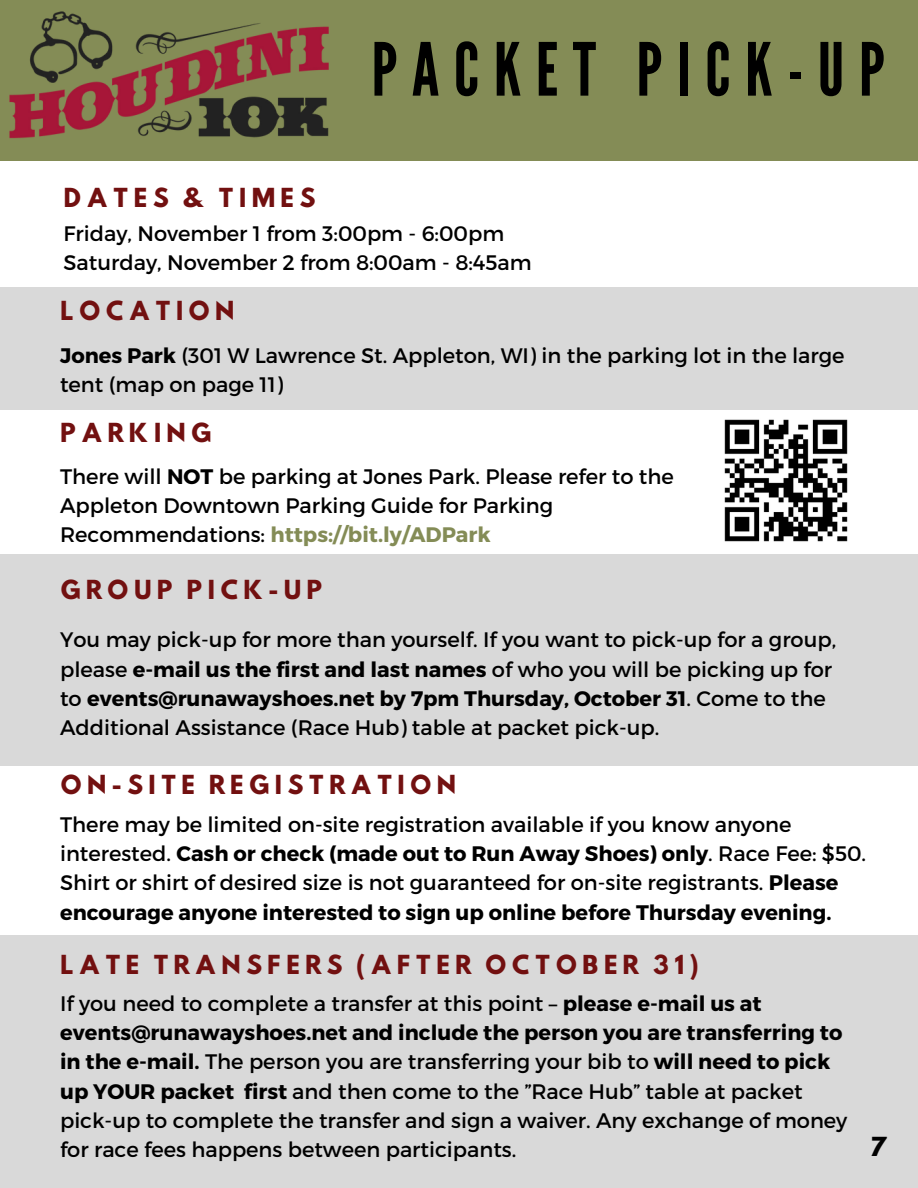
<style>
.page{position:relative;width:918px;height:1188px;background:#fff}
.page>*{position:absolute;margin:0;border:0;box-sizing:border-box;transform-origin:0 0}
.t1{font:73.05px "League Gothic";letter-spacing:.2em;color:#000}
.t2{font:23.25px "Hussar Bd";letter-spacing:.2em;color:#721010}
.t3{font:23.25px "Hussar Bd";color:#000}
.t4{font:21px/29.2px "Montserrat";color:#000}
.s1{font-weight:700}
.s2{font-weight:700;color:#848c56}
</style>
<div class="page">
<div style="left:0;top:287px;width:918px;height:122px;background:#d9d9d9"></div>
<div style="left:0;top:554px;width:918px;height:212px;background:#d9d9d9"></div>
<div style="left:0;top:936px;width:918px;height:252px;background:#d9d9d9"></div>
<div style="left:0;top:0;width:918px;height:160px;background:#848c56"></div>
<img style="left:9px;top:11px;width:320px;height:128px">
<img style="left:724px;top:419px;width:124px;height:123px">
<p class="t1" style="left:372px;top:27px;width:515px">PACKET PICK-UP</p>
<h2 class="t2" style="left:64px;top:186px;width:254px">DATES &amp; TIMES</h2>
<p class="t4" style="left:64px;top:218px;width:470px">Friday, November 1 from 3:00pm - 6:00pm<br>Saturday, November 2 from 8:00am - 8:45am</p>
<h2 class="t2" style="left:60px;top:299px;width:176px">LOCATION</h2>
<p class="t4" style="left:60px;top:340px;width:786px"><span class="s1">Jones Park</span> (301 W Lawrence St. Appleton, WI) in the parking lot in the large tent (map on page 11)</p>
<h2 class="t2" style="left:60px;top:421px;width:153px">PARKING</h2>
<p class="t4" style="left:60px;top:461px;width:615px">There will <span class="s1">NOT</span> be parking at Jones Park. Please refer to the<br>Appleton Downtown Parking Guide for Parking<br>Recommendations: <span class="s2">https://bit.ly/ADPark</span></p>
<p class="t2" style="left:60px;top:578px;width:264px">GROUP PICK-UP</p>
<h2 class="t4" style="left:60px;top:624px;width:778px">You may pick-up for more than yourself. If you want to pick-up for a group, please <span class="s1">e-mail us the first and last names</span> of who you will be picking up for to <span class="s1">events@runawayshoes.net by 7pm Thursday, October 31</span>. Come to the Additional Assistance (Race Hub) table at packet pick-up.</h2>
<p class="t2" style="left:60px;top:773px;width:398px">ON-SITE REGISTRATION</p>
<h2 class="t4" style="left:60px;top:809px;width:808px">There may be limited on-site registration available if you know anyone interested. <span class="s1">Cash or check (made out to Run Away Shoes) only</span>. Race Fee: $50.<br>Shirt or shirt of desired size is not guaranteed for on-site registrants. <span class="s1">Please encourage anyone interested to sign up online before Thursday evening.</span></h2>
<p class="t2" style="left:60px;top:953px;width:640px">LATE TRANSFERS (AFTER OCTOBER 31)</p>
<h2 class="t4" style="left:60px;top:988px;width:789px">If you need to complete a transfer at this point – <span class="s1">please e-mail us at events@runawayshoes.net and include the person you are transferring to in the e-mail.</span> The person you are transferring your bib to <span class="s1">will need to pick up YOUR packet first</span> and then come to the ”Race Hub” table at packet pick-up to complete the transfer and sign a waiver. Any exchange of money for race fees happens between participants.</h2>
<p class="t3" style="left:870px;top:1135px;width:19px">7</p>
</div>
